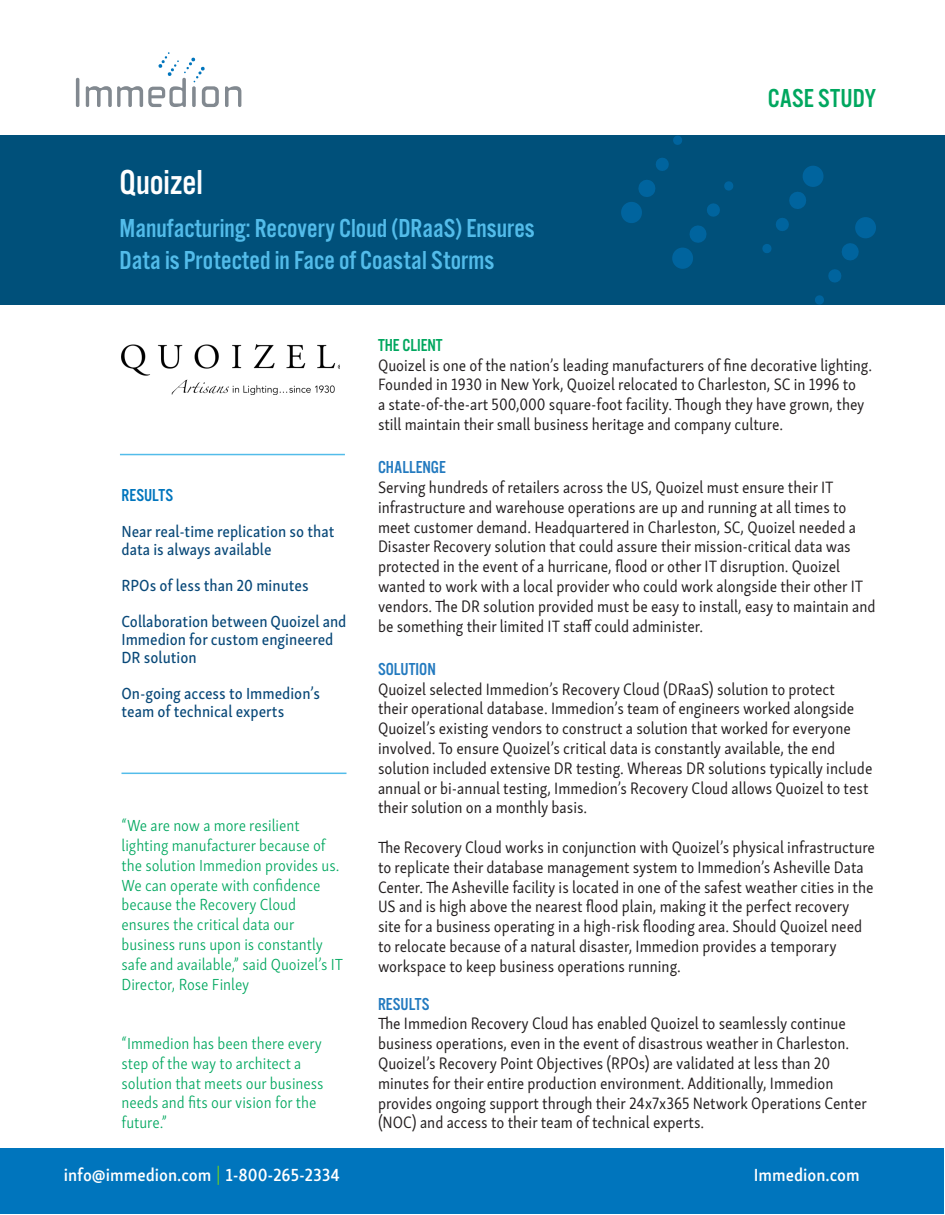
<style>
.page{position:relative;width:945px;height:1215px;background:#fff}
.page>*{position:absolute;margin:0;border:0;box-sizing:border-box;transform-origin:0 0}
.t1{font:36px "Alternate Gothic Std No 3";color:#fff}
.t2{font:27px "Alternate Gothic Std No 3";color:#53bcea}
.t3{font:27px "Alternate Gothic Std No 3";letter-spacing:.005em;color:#00a75f}
.t4{font:600 18px "Skolar Sans Latn Cn";color:#fff}
.t5{font:18px "Alternate Got No 3 D";color:#237abf}
.t6{font:18px "Alternate Gothic Std No 3";color:#00a75f}
.t7{font:18px "Alternate Gothic Std No 3";color:#237abf}
.t8{font:18px "Alternate Got No 3 D";color:#0075bd}
.t9{font:16.5px/19.8px "Skolar Sans Latn Cn";color:#231f20}
.t10{font:300 16.5px/19.8px "Skolar Sans Latn Cn";color:#00a75f}
.t11{font:16.5px/18px "Skolar Sans Latn Cn Me";color:#084878}
</style>
<div class="page">
<div style="left:1px;top:1148px;width:943px;height:66px;background:#0075bd"></div>
<svg style="left:218px;top:1166px;width:1px;height:19px"></svg>
<svg style="left:75px;top:52px;width:167px;height:55px"></svg>
<div style="left:0;top:136px;width:945px;height:169px;background:#00507a"></div>
<svg style="left:789px;top:165px;width:35px;height:44px"></svg>
<svg style="left:776px;top:218px;width:13px;height:13px"></svg>
<svg style="left:762px;top:244px;width:10px;height:9px"></svg>
<svg style="left:842px;top:217px;width:34px;height:44px"></svg>
<svg style="left:828px;top:269px;width:14px;height:14px"></svg>
<svg style="left:815px;top:295px;width:9px;height:10px"></svg>
<svg style="left:672px;top:225px;width:35px;height:44px"></svg>
<svg style="left:707px;top:203px;width:13px;height:14px"></svg>
<svg style="left:724px;top:181px;width:9px;height:10px"></svg>
<svg style="left:621px;top:180px;width:35px;height:43px"></svg>
<svg style="left:656px;top:158px;width:13px;height:13px"></svg>
<svg style="left:672px;top:135px;width:11px;height:10px"></svg>
<img style="left:121px;top:344px;width:219px;height:51px">
<hr style="left:122px;top:773px;width:224px;height:1px;background:#53bcea">
<hr style="left:120px;top:454px;width:225px;height:1px;background:#53bcea">
<p class="t1" style="left:120px;top:164px;width:85px">Quoizel</p>
<p class="t2" style="left:120px;top:214px;width:417px">Manufacturing: Recovery Cloud (DRaaS) Ensures</p>
<p class="t2" style="left:120px;top:247px;width:376px">Data is Protected in Face of Coastal Storms</p>
<p class="t3" style="left:768px;top:85px;width:110px">CASE STUDY</p>
<p class="t8" style="left:122px;top:485px;width:53px">RESULTS</p>
<p class="t11" style="left:122px;top:521px;width:214px">Near real-time replication so that data is always available</p>
<p class="t11" style="left:122px;top:575px;width:189px">RPOs of less than 20 minutes</p>
<p class="t11" style="left:122px;top:611px;width:227px">Collaboration between Quoizel and<br>Immedion for custom engineered<br>DR solution</p>
<p class="t11" style="left:122px;top:683px;width:200px">On-going access to Immedion’s team of technical experts</p>
<p class="t10" style="left:122px;top:815px;width:223px">“We are now a more resilient lighting manufacturer because of the solution Immedion provides us.<br>We can operate with confidence because the Recovery Cloud ensures the critical data our business runs upon is constantly safe and available,” said Quoizel’s IT<br>Director, Rose Finley</p>
<p class="t10" style="left:122px;top:1032px;width:204px">“Immedion has been there every step of the way to architect a solution that meets our business needs and fits our vision for the future.”</p>
<p class="t6" style="left:378px;top:336px;width:66px">THE CLIENT</p>
<p class="t9" style="left:378px;top:354px;width:496px">Quoizel is one of the nation’s leading manufacturers of fine decorative lighting.<br>Founded in 1930 in New York, Quoizel relocated to Charleston, SC in 1996 to<br>a state-of-the-art 500,000 square-foot facility. Though they have grown, they still maintain their small business heritage and company culture.</p>
<p class="t5" style="left:378px;top:458px;width:69px">CHALLENGE</p>
<p class="t9" style="left:378px;top:476px;width:499px">Serving hundreds of retailers across the US, Quoizel must ensure their IT infrastructure and warehouse operations are up and running at all times to meet customer demand. Headquartered in Charleston, SC, Quoizel needed a Disaster Recovery solution that could assure their mission-critical data was protected in the event of a hurricane, flood or other IT disruption. Quoizel wanted to work with a local provider who could work alongside their other IT vendors. The DR solution provided must be easy to install, easy to maintain and be something their limited IT staff could administer.</p>
<p class="t7" style="left:378px;top:660px;width:59px">SOLUTION</p>
<p class="t9" style="left:378px;top:678px;width:496px">Quoizel selected Immedion’s Recovery Cloud (DRaaS) solution to protect<br>their operational database. Immedion’s team of engineers worked alongside Quoizel’s existing vendors to construct a solution that worked for everyone involved. To ensure Quoizel’s critical data is constantly available, the end solution included extensive DR testing. Whereas DR solutions typically include annual or bi-annual testing, Immedion’s Recovery Cloud allows Quoizel to test their solution on a monthly basis.</p>
<p class="t9" style="left:378px;top:836px;width:499px">The Recovery Cloud works in conjunction with Quoizel’s physical infrastructure to replicate their database management system to Immedion’s Asheville Data Center. The Asheville facility is located in one of the safest weather cities in the US and is high above the nearest flood plain, making it the perfect recovery site for a business operating in a high-risk flooding area. Should Quoizel need to relocate because of a natural disaster, Immedion provides a temporary workspace to keep business operations running.</p>
<p class="t5" style="left:378px;top:994px;width:53px">RESULTS</p>
<p class="t9" style="left:378px;top:1013px;width:490px">The Immedion Recovery Cloud has enabled Quoizel to seamlessly continue business operations, even in the event of disastrous weather in Charleston.<br>Quoizel’s Recovery Point Objectives (RPOs) are validated at less than 20 minutes for their entire production environment. Additionally, Immedion provides ongoing support through their 24x7x365 Network Operations Center (NOC) and access to their team of technical experts.</p>
<p class="t4" style="left:64px;top:1161px;width:278px">info@immedion.com 1-800-265-2334</p>
<p class="t4" style="left:754px;top:1160px;width:107px">Immedion.com</p>
</div>
